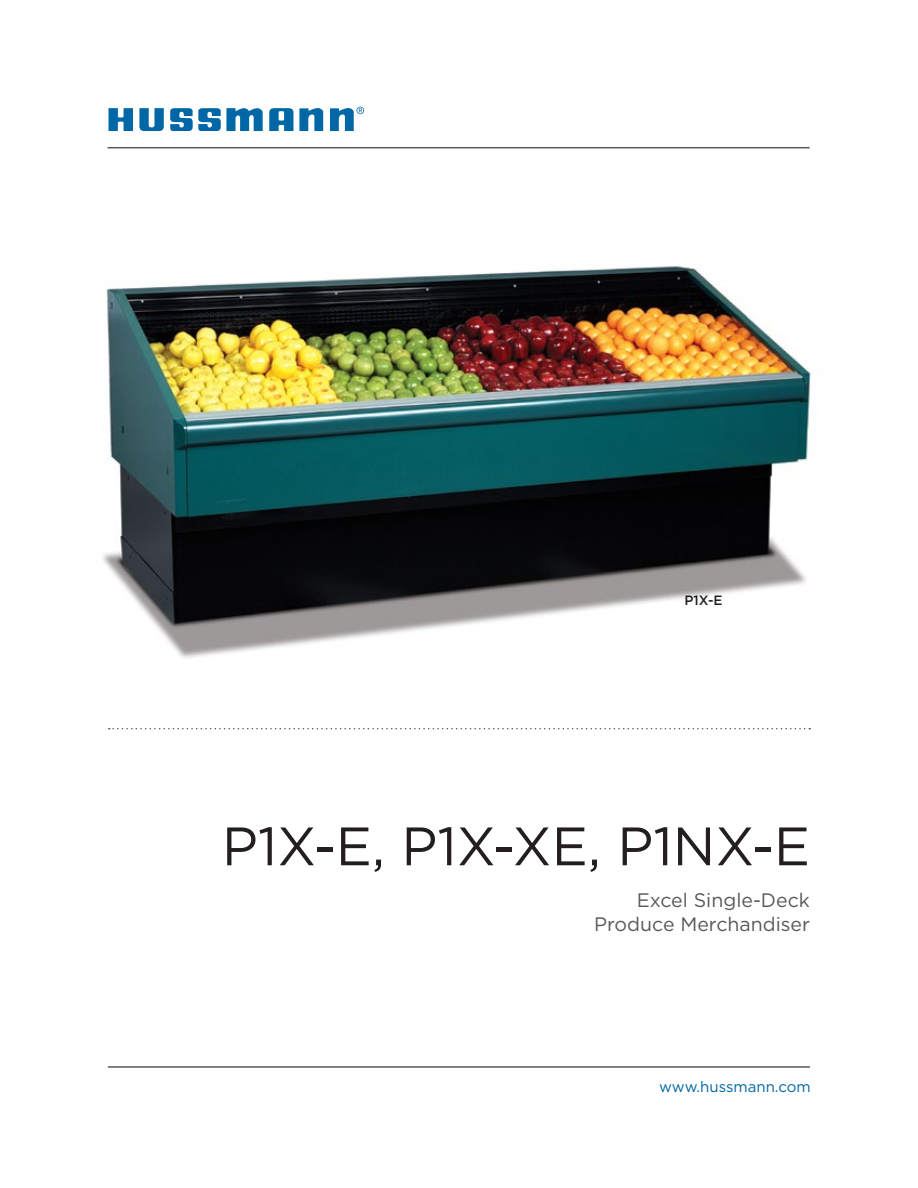
<style>
.page{position:relative;width:918px;height:1188px;background:#fff}
.page>*{position:absolute;margin:0;border:0;box-sizing:border-box;transform-origin:0 0}
.t1{font:54px "Gotham";color:#231f20}
.t2{font:19.5px/24px "Gotham";color:#58595b;text-align:right}
.t3{font:15px "Gotham";color:#0065a4}
.t4{font:500 13.5px "Gotham";color:#231f20}
</style>
<div class="page">
<img style="left:102px;top:266px;width:709px;height:392px">
<svg style="left:109px;top:728px;width:701px;height:1px"></svg>
<svg style="left:139px;top:108px;width:25px;height:23px"></svg>
<svg style="left:170px;top:108px;width:93px;height:23px"></svg>
<svg style="left:109px;top:108px;width:24px;height:23px"></svg>
<svg style="left:330px;top:107px;width:34px;height:24px"></svg>
<svg style="left:269px;top:108px;width:54px;height:23px"></svg>
<hr style="left:108px;top:147px;width:702px;height:1px;background:#58595b">
<hr style="left:108px;top:1066px;width:702px;height:2px;background:#58595b">
<p class="t4" style="left:685px;top:592px;width:40px">P1X-E</p>
<h1 class="t1" style="left:222px;top:813px;width:590px">P1X-E, P1X-XE, P1NX-E</h1>
<p class="t2" style="left:594px;top:888px;width:217px">Excel Single-Deck<br>Produce Merchandiser</p>
<p class="t3" style="left:659px;top:1078px;width:153px">www.hussmann.com</p>
</div>
